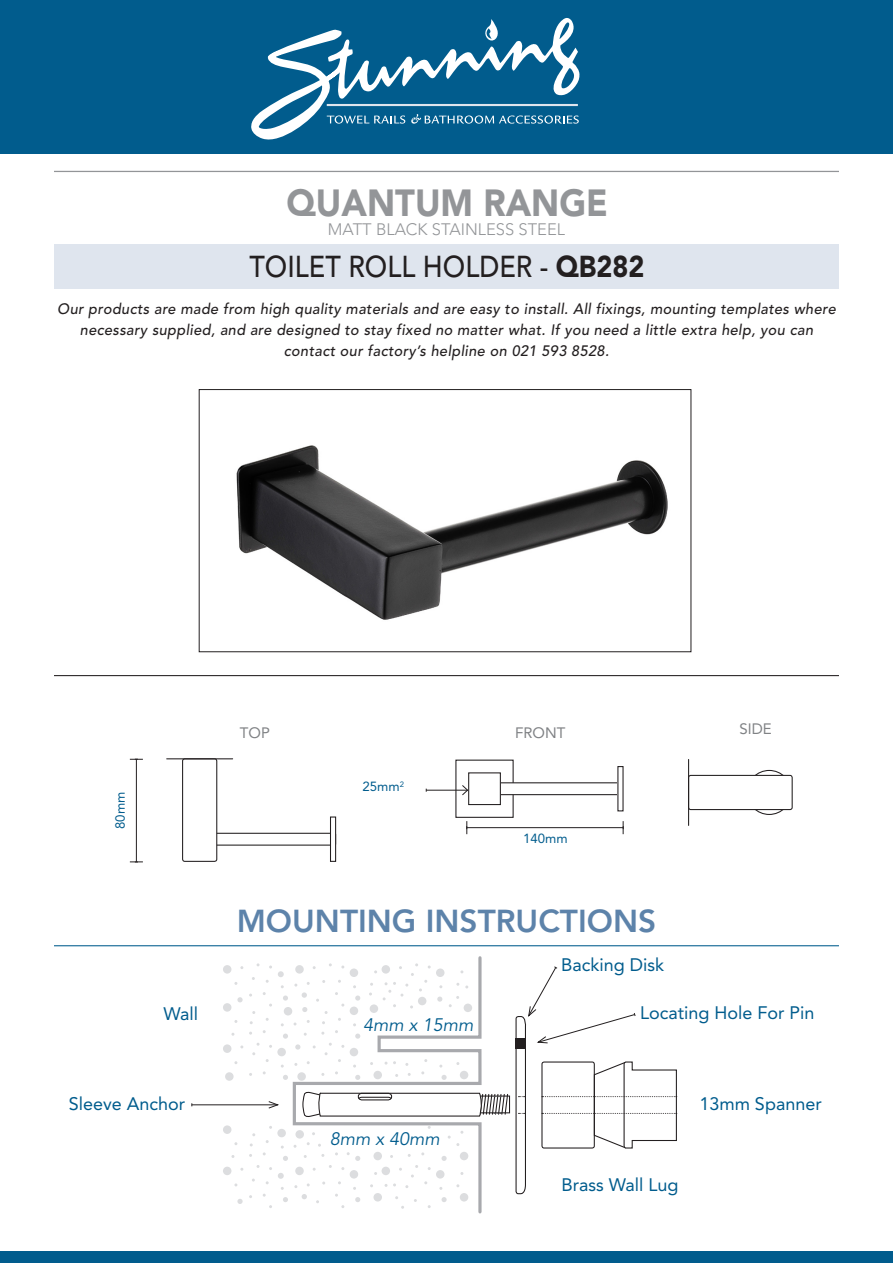
<style>
.page{position:relative;width:893px;height:1263px;background:#fff}
.page>*{position:absolute;margin:0;border:0;box-sizing:border-box;transform-origin:0 0}
.t1{font:900 37.5px "Avenir";color:#939598;scale:.92 1}
.t2{font:800 31.5px "Avenir";color:#5d83aa}
.t3{font:500 30px "Avenir";color:#231f20;scale:.9 1}
.Paragraph_Style_1{font:18px "Avenir";color:#015c8d}
.Paragraph_Style_1-2{font:italic 18px "Avenir";color:#015c8d}
.t4{font:300 16.5px "Avenir LT Pro";color:#939598}
.t5{font:italic 500 15px/21px "Avenir";letter-spacing:.025em;color:#231f20;text-align:center}
.Paragraph_Style_1-3{font:15px "Avenir";color:#808285}
.Paragraph_Style_1-4{font:13.2px "Avenir";color:#015c8d}
.s1{font-weight:900}
</style>
<div class="page">
<div style="left:0;top:0;width:893px;height:154px;background:#015c8d"></div>
<div style="left:0;top:1251px;width:893px;height:12px;background:#015c8d"></div>
<hr style="left:54px;top:171px;width:785px;height:1px;background:#939598">
<hr style="left:327px;top:104px;width:251px;height:2px;background:#dfe5ee">
<svg style="left:251px;top:31px;width:122px;height:109px"></svg>
<svg style="left:328px;top:18px;width:252px;height:81px"></svg>
<svg style="left:327px;top:115px;width:78px;height:9px"></svg>
<svg style="left:411px;top:114px;width:168px;height:10px"></svg>
<img style="left:236px;top:445px;width:432px;height:175px">
<div style="left:199px;top:389px;width:492px;height:263px;border:1px solid #231f20"></div>
<hr style="left:54px;top:675px;width:785px;height:1px;background:#231f20">
<hr style="left:54px;top:945px;width:785px;height:1px;background:#015c8d">
<svg style="left:291px;top:956px;width:191px;height:258px"></svg>
<hr style="left:192px;top:1104px;width:86px;height:1px;background:#231f20">
<svg style="left:268px;top:1101px;width:11px;height:8px"></svg>
<svg style="left:302px;top:1087px;width:209px;height:35px"></svg>
<svg style="left:406px;top:1093px;width:103px;height:22px"></svg>
<svg style="left:515px;top:966px;width:162px;height:229px"></svg>
<div style="left:370px;top:1004px;width:8px;height:9px;background:#dcdddf;border-radius:50%"></div>
<div style="left:382px;top:965px;width:8px;height:8px;background:#dcdddf;border-radius:50%"></div>
<svg style="left:295px;top:1044px;width:5px;height:5px"></svg>
<div style="left:295px;top:965px;width:9px;height:8px;background:#dcdddf;border-radius:50%"></div>
<div style="left:223px;top:1044px;width:8px;height:9px;background:#dcdddf;border-radius:50%"></div>
<div style="left:223px;top:965px;width:8px;height:8px;background:#dcdddf;border-radius:50%"></div>
<svg style="left:302px;top:1007px;width:5px;height:5px"></svg>
<div style="left:223px;top:1003px;width:8px;height:9px;background:#dcdddf;border-radius:50%"></div>
<svg style="left:449px;top:996px;width:10px;height:11px"></svg>
<svg style="left:383px;top:963px;width:48px;height:45px"></svg>
<div style="left:418px;top:997px;width:8px;height:8px;background:#dcdddf;border-radius:50%"></div>
<div style="left:436px;top:968px;width:8px;height:9px;background:#dcdddf;border-radius:50%"></div>
<div style="left:350px;top:1048px;width:8px;height:8px;background:#dcdddf;border-radius:50%"></div>
<div style="left:350px;top:968px;width:8px;height:9px;background:#dcdddf;border-radius:50%"></div>
<div style="left:277px;top:1048px;width:9px;height:8px;background:#dcdddf;border-radius:50%"></div>
<svg style="left:278px;top:971px;width:6px;height:6px"></svg>
<div style="left:297px;top:1072px;width:9px;height:9px;background:#dcdddf;border-radius:50%"></div>
<svg style="left:302px;top:992px;width:5px;height:6px"></svg>
<div style="left:225px;top:1072px;width:9px;height:9px;background:#dcdddf;border-radius:50%"></div>
<svg style="left:237px;top:997px;width:6px;height:5px"></svg>
<div style="left:350px;top:1006px;width:8px;height:9px;background:#dcdddf;border-radius:50%"></div>
<div style="left:284px;top:1007px;width:8px;height:8px;background:#dcdddf;border-radius:50%"></div>
<svg style="left:441px;top:1075px;width:6px;height:5px"></svg>
<svg style="left:355px;top:1075px;width:5px;height:5px"></svg>
<svg style="left:355px;top:995px;width:5px;height:5px"></svg>
<svg style="left:283px;top:1075px;width:5px;height:5px"></svg>
<svg style="left:283px;top:995px;width:5px;height:5px"></svg>
<svg style="left:437px;top:996px;width:5px;height:6px"></svg>
<svg style="left:355px;top:1033px;width:5px;height:6px"></svg>
<svg style="left:283px;top:1033px;width:5px;height:6px"></svg>
<div style="left:460px;top:1071px;width:8px;height:8px;background:#dcdddf;border-radius:50%"></div>
<div style="left:373px;top:1071px;width:9px;height:8px;background:#dcdddf;border-radius:50%"></div>
<div style="left:464px;top:1003px;width:8px;height:9px;background:#dcdddf;border-radius:50%"></div>
<div style="left:382px;top:1167px;width:8px;height:8px;background:#dcdddf;border-radius:50%"></div>
<div style="left:295px;top:1167px;width:9px;height:8px;background:#dcdddf;border-radius:50%"></div>
<div style="left:223px;top:1167px;width:8px;height:8px;background:#dcdddf;border-radius:50%"></div>
<div style="left:295px;top:1130px;width:9px;height:8px;background:#dcdddf;border-radius:50%"></div>
<div style="left:223px;top:1125px;width:8px;height:9px;background:#dcdddf;border-radius:50%"></div>
<svg style="left:448px;top:1131px;width:15px;height:15px"></svg>
<div style="left:436px;top:1170px;width:8px;height:8px;background:#dcdddf;border-radius:50%"></div>
<div style="left:350px;top:1170px;width:8px;height:8px;background:#dcdddf;border-radius:50%"></div>
<svg style="left:278px;top:1173px;width:6px;height:6px"></svg>
<svg style="left:302px;top:1194px;width:5px;height:5px"></svg>
<svg style="left:237px;top:1199px;width:6px;height:5px"></svg>
<div style="left:277px;top:1129px;width:9px;height:8px;background:#dcdddf;border-radius:50%"></div>
<svg style="left:441px;top:1197px;width:6px;height:5px"></svg>
<svg style="left:355px;top:1197px;width:5px;height:5px"></svg>
<svg style="left:283px;top:1197px;width:5px;height:5px"></svg>
<svg style="left:441px;top:1156px;width:6px;height:5px"></svg>
<svg style="left:347px;top:1152px;width:13px;height:9px"></svg>
<svg style="left:283px;top:1156px;width:5px;height:5px"></svg>
<div style="left:460px;top:1193px;width:8px;height:8px;background:#dcdddf;border-radius:50%"></div>
<div style="left:373px;top:1193px;width:9px;height:8px;background:#dcdddf;border-radius:50%"></div>
<div style="left:460px;top:1152px;width:8px;height:8px;background:#dcdddf;border-radius:50%"></div>
<div style="left:373px;top:1152px;width:9px;height:8px;background:#dcdddf;border-radius:50%"></div>
<div style="left:516px;top:1039px;width:10px;height:10px;background:#231f20"></div>
<div style="left:747px;top:770px;width:45px;height:45px;border:1px solid #231f20;border-radius:50%"></div>
<div style="left:214px;top:833px;width:122px;height:13px;border:1px solid #231f20"></div>
<hr style="left:136px;top:759px;width:1px;height:103px;background:#231f20">
<div style="left:183px;top:759px;width:34px;height:102px;background:#fff;border-radius:2px"></div>
<div style="left:182px;top:758px;width:35px;height:104px;border:1px solid #231f20;border-radius:2px"></div>
<div style="left:689px;top:775px;width:103px;height:34px;background:#fff;border-radius:2px"></div>
<div style="left:688px;top:775px;width:105px;height:35px;border:1px solid #231f20;border-radius:2px"></div>
<svg style="left:329px;top:816px;width:8px;height:46px"></svg>
<hr style="left:167px;top:758px;width:66px;height:1px;background:#231f20">
<hr style="left:688px;top:759px;width:1px;height:66px;background:#231f20">
<svg style="left:130px;top:759px;width:13px;height:1px"></svg>
<svg style="left:130px;top:861px;width:13px;height:2px"></svg>
<hr style="left:467px;top:827px;width:156px;height:1px;background:#231f20">
<div style="left:499px;top:782px;width:121px;height:13px;border:1px solid #231f20"></div>
<svg style="left:617px;top:766px;width:7px;height:46px"></svg>
<hr style="left:426px;top:790px;width:42px;height:1px;background:#231f20">
<svg style="left:461px;top:785px;width:7px;height:11px"></svg>
<svg style="left:466px;top:821px;width:1px;height:13px"></svg>
<svg style="left:623px;top:821px;width:1px;height:13px"></svg>
<div style="left:468px;top:772px;width:33px;height:33px;border:1px solid #231f20"></div>
<div style="left:54px;top:244px;width:785px;height:44px;background:#dfe5ee"></div>
<p class="t1" style="left:287px;top:180px;width:351px">QUANTUM RANGE</p>
<p class="t3" style="left:249px;top:249px;width:440px">TOILET ROLL HOLDER - <span class="s1">QB282</span></p>
<p class="t5" style="left:57px;top:298px;width:780px">Our products are made from high quality materials and are easy to install. All fixings, mounting templates where necessary supplied, and are designed to stay fixed no matter what. If you need a little extra help, you can contact our factory’s helpline on 021 593 8528.</p>
<p class="t4" style="left:328px;top:220px;width:239px">MATT BLACK STAINLESS STEEL</p>
<p class="Paragraph_Style_1-4" style="left:113px;top:829px;width:39px;rotate:-90deg">80mm</p>
<p class="Paragraph_Style_1" style="left:163px;top:1004px;width:36px">Wall</p>
<p class="Paragraph_Style_1" style="left:69px;top:1093px;width:118px">Sleeve Anchor</p>
<p class="Paragraph_Style_1-3" style="left:240px;top:724px;width:32px">TOP</p>
<p class="Paragraph_Style_1-3" style="left:739px;top:720px;width:34px">SIDE</p>
<p class="Paragraph_Style_1-3" style="left:515px;top:724px;width:52px">FRONT</p>
<p class="Paragraph_Style_1-4" style="left:362px;top:779px;width:43px">25mm<sup>2</sup></p>
<p class="Paragraph_Style_1-4" style="left:523px;top:831px;width:46px">140mm</p>
<p class="t2" style="left:237px;top:903px;width:421px">MOUNTING INSTRUCTIONS</p>
<p class="Paragraph_Style_1-2" style="left:363px;top:1014px;width:112px">4mm x 15mm</p>
<p class="Paragraph_Style_1-2" style="left:330px;top:1128px;width:112px">8mm x 40mm</p>
<p class="Paragraph_Style_1" style="left:561px;top:954px;width:105px">Backing Disk</p>
<p class="Paragraph_Style_1" style="left:640px;top:1002px;width:176px">Locating Hole For Pin</p>
<p class="Paragraph_Style_1" style="left:699px;top:1093px;width:124px">13mm Spanner</p>
<p class="Paragraph_Style_1" style="left:561px;top:1175px;width:119px">Brass Wall Lug</p>
</div>
